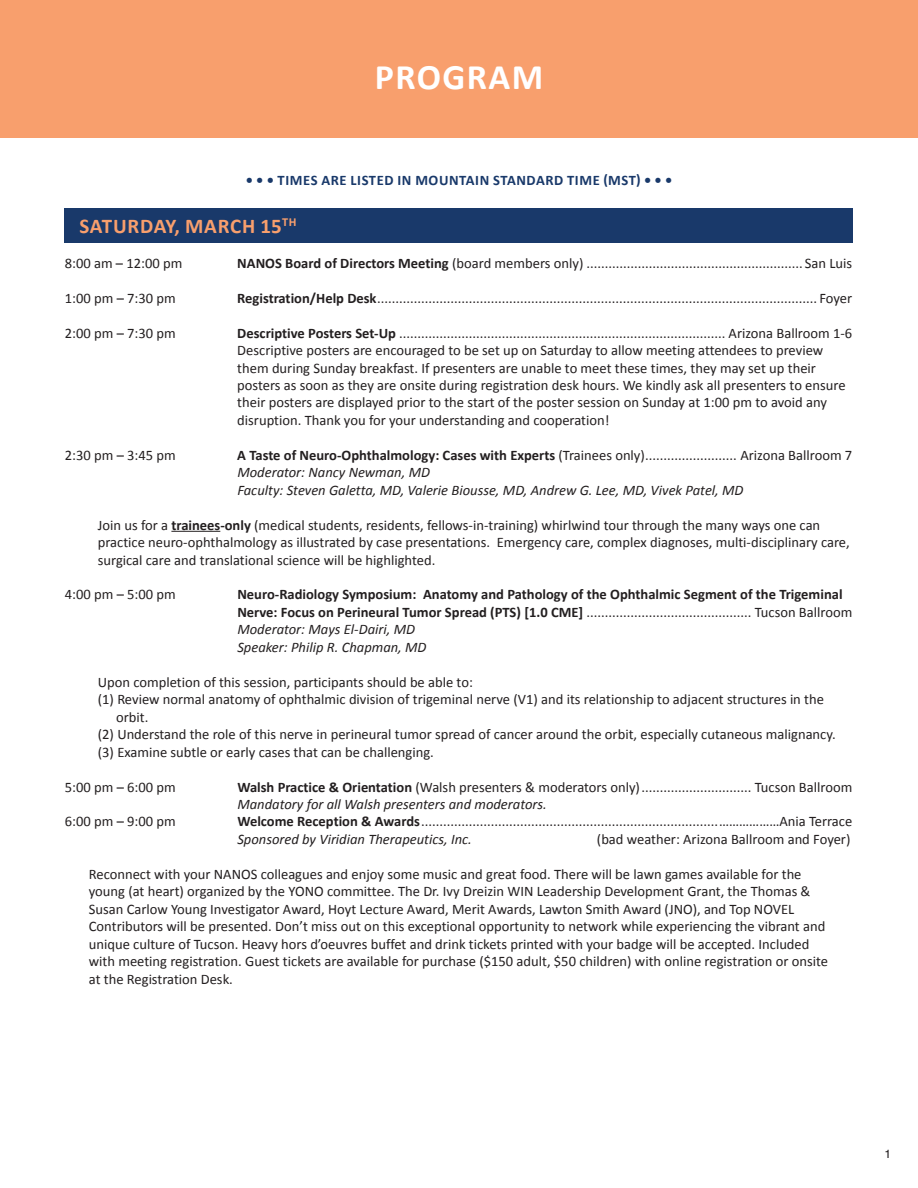
<style>
.page{position:relative;width:918px;height:1188px;background:#fff}
.page>*{position:absolute;margin:0;border:0;box-sizing:border-box;transform-origin:0 0}
.t1{font:700 36px "Calibri";letter-spacing:.04em;color:#fff}
.t2{font:700 21px "Calibri";letter-spacing:.035em;color:#f89f6d}
.t3{font:14.55px/17.4px "Calibri";color:#231f20}
.t4{font:700 14.55px/17.4px "Calibri";color:#231f20}
.t5{font:italic 14.55px/17.4px "Calibri";color:#231f20}
.t6{font:700 14.55px "Calibri";letter-spacing:.04em;color:#19396a}
.t7{font:12px "Helvetica";color:#231f20}
.s1{font-weight:700}
.s2{font-weight:700;font-style:normal}
.s3{font-style:normal}
.s4{font-weight:400}
.s5{font-weight:400;font-style:italic}
.s6{font-style:italic}
</style>
<div class="page">
<div style="left:65px;top:208px;width:788px;height:35px;background:#19396a"></div>
<hr style="left:171px;top:531px;width:49px;height:1px;background:#231f20">
<div style="left:0;top:0;width:918px;height:137px;background:#f89f6d"></div>
<h1 class="t1" style="left:375px;top:51px;width:170px">PROGRAM</h1>
<p class="t6" style="left:246px;top:170px;width:428px">• • • TIMES ARE LISTED IN MOUNTAIN STANDARD TIME (MST) • • •</p>
<h2 class="t2" style="left:79px;top:211px;width:218px">SATURDAY, MARCH 15<sup>TH</sup></h2>
<p class="t3" style="left:65px;top:254px;width:119px">8:00 am – 12:00 pm</p>
<p class="t3" style="left:237px;top:254px;width:616px"><span class="s1">NANOS Board of Directors Meeting</span> (board members only) ........................................................... San Luis</p>
<p class="t3" style="left:65px;top:289px;width:112px">1:00 pm – 7:30 pm</p>
<p class="t3" style="left:237px;top:289px;width:617px"><span class="s1">Registration/Help Desk</span>........................................................................................................................ Foyer</p>
<p class="t3" style="left:65px;top:324px;width:112px">2:00 pm – 7:30 pm</p>
<p class="t3" style="left:237px;top:324px;width:616px"><span class="s1">Descriptive Posters Set-Up</span> ......................................................................................... Arizona Ballroom 1-6<br>Descriptive posters are encouraged to be set up on Saturday to allow meeting attendees to preview them during Sunday breakfast. If presenters are unable to meet these times, they may set up their posters as soon as they are onsite during registration desk hours. We kindly ask all presenters to ensure their posters are displayed prior to the start of the poster session on Sunday at 1:00 pm to avoid any disruption. Thank you for your understanding and cooperation!</p>
<p class="t3" style="left:65px;top:446px;width:112px">2:30 pm – 3:45 pm</p>
<p class="t5" style="left:237px;top:446px;width:617px"><span class="s2">A Taste of Neuro-Ophthalmology: Cases with Experts</span> <span class="s3">(Trainees only)......................... Arizona Ballroom 7<br></span>Moderator: Nancy Newman, MD<br>Faculty: Steven Galetta, MD, Valerie Biousse, MD, Andrew G. Lee, MD, Vivek Patel, MD</p>
<p class="t3" style="left:98px;top:516px;width:754px">Join us for a <span class="s1">trainees-only</span> (medical students, residents, fellows-in-training) whirlwind tour through the many ways one can practice neuro-ophthalmology as illustrated by case presentations. Emergency care, complex diagnoses, multi-disciplinary care, surgical care and translational science will be highlighted.</p>
<p class="t3" style="left:65px;top:586px;width:112px">4:00 pm – 5:00 pm</p>
<p class="t4" style="left:237px;top:585px;width:616px">Neuro-Radiology Symposium: Anatomy and Pathology of the Ophthalmic Segment of the Trigeminal Nerve: Focus on Perineural Tumor Spread (PTS) [1.0 CME] <span class="s4">............................................. Tucson Ballroom </span><span class="s5">Moderator: Mays El-Dairi, MD<br>Speaker: Philip R. Chapman, MD</span></p>
<p class="t3" style="left:98px;top:673px;width:377px">Upon completion of this session, participants should be able to:</p>
<p class="t3" style="left:98px;top:690px;width:728px">(1) Review normal anatomy of ophthalmic division of trigeminal nerve (V1) and its relationship to adjacent structures in the</p>
<p class="t3" style="left:116px;top:708px;width:34px">orbit.</p>
<p class="t3" style="left:98px;top:725px;width:739px">(2) Understand the role of this nerve in perineural tumor spread of cancer around the orbit, especially cutaneous malignancy.</p>
<p class="t3" style="left:98px;top:743px;width:338px">(3) Examine subtle or early cases that can be challenging.</p>
<p class="t3" style="left:65px;top:778px;width:112px">5:00 pm – 6:00 pm</p>
<p class="t3" style="left:237px;top:778px;width:617px"><span class="s1">Walsh Practice &amp; Orientation</span> (Walsh presenters &amp; moderators only).............................. Tucson Ballroom<br><span class="s6">Mandatory for all Walsh presenters and moderators.</span></p>
<p class="t3" style="left:65px;top:813px;width:112px">6:00 pm – 9:00 pm</p>
<p class="t3" style="left:237px;top:813px;width:616px"><span class="s1">Welcome Reception &amp; Awards</span>.................................................................................………………Ania Terrace<br><span class="s6">Sponsored by Viridian Therapeutics, Inc.</span></p>
<p class="t3" style="left:597px;top:830px;width:255px">(bad weather: Arizona Ballroom and Foyer)</p>
<p class="t3" style="left:89px;top:865px;width:741px">Reconnect with your NANOS colleagues and enjoy some music and great food. There will be lawn games available for the young (at heart) organized by the YONO committee. The Dr. Ivy Dreizin WIN Leadership Development Grant, the Thomas &amp; Susan Carlow Young Investigator Award, Hoyt Lecture Award, Merit Awards, Lawton Smith Award (JNO), and Top NOVEL Contributors will be presented. Don’t miss out on this exceptional opportunity to network while experiencing the vibrant and unique culture of Tucson. Heavy hors d’oeuvres buffet and drink tickets printed with your badge will be accepted. Included with meeting registration. Guest tickets are available for purchase ($150 adult, $50 children) with online registration or onsite at the Registration Desk.</p>
<p class="t7" style="left:884px;top:1144px;width:8px">1</p>
</div>
